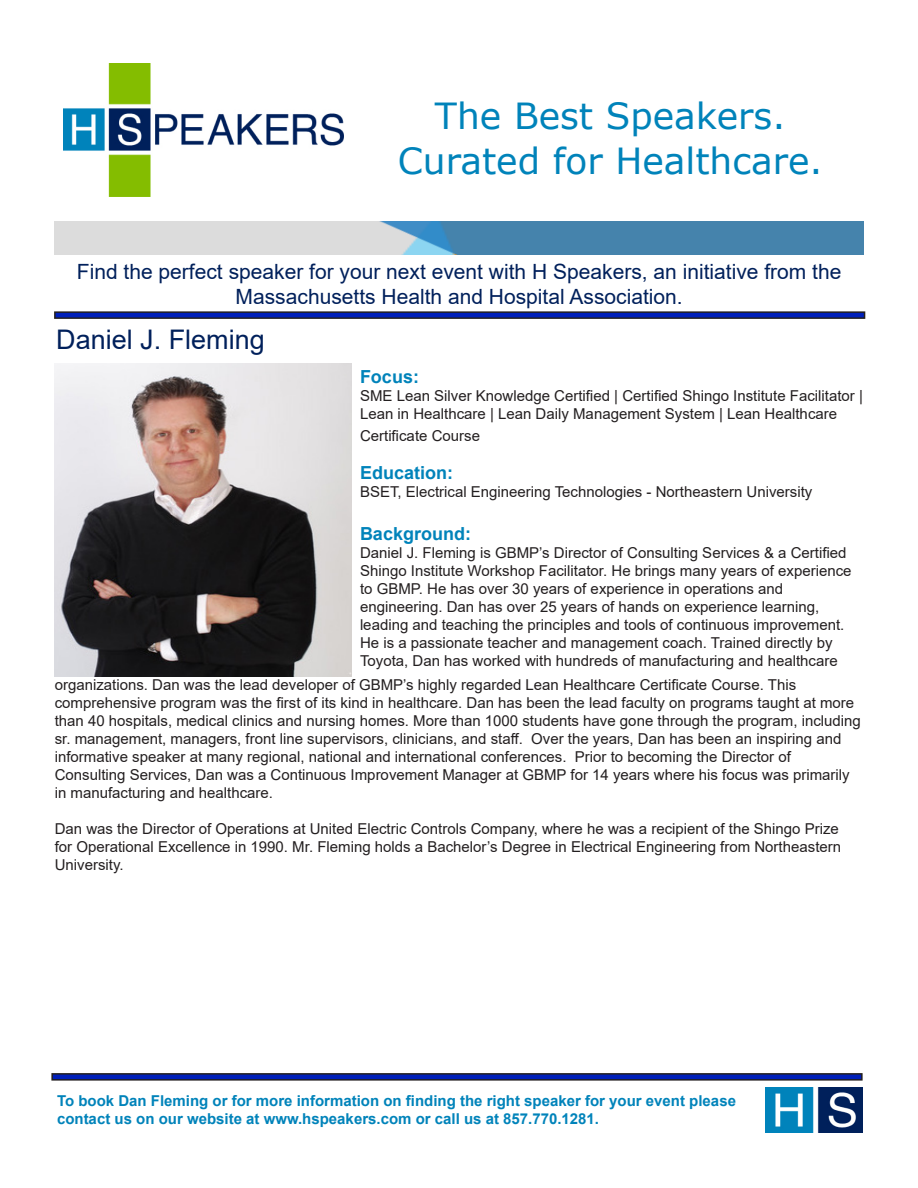
<style>
.page{position:relative;width:918px;height:1188px;background:#fff}
.page>*{position:absolute;margin:0;border:0;box-sizing:border-box;transform-origin:0 0}
.t1{font:36px "Verdana";color:#0083ba}
.t2{font:27px "Arial";color:#00205b}
.t3{font:21px/25.2px "Arial";color:#00205b;text-align:center}
.t4{font:700 18px "Arial";color:#0083ba}
.t5{font:15px/18px "Arial";color:#231f20}
.t6{font:700 15px "Arial";color:#0083ba}
</style>
<div class="page">
<img style="left:54px;top:221px;width:810px;height:33px">
<img style="left:63px;top:63px;width:281px;height:133px">
<div style="left:52px;top:1074px;width:810px;height:6px;background:#001fba"></div>
<div style="left:51px;top:1073px;width:812px;height:8px;border:2px solid #231f20"></div>
<div style="left:55px;top:312px;width:810px;height:6px;background:#001fba"></div>
<div style="left:54px;top:311px;width:811px;height:8px;border:2px solid #231f20"></div>
<img style="left:766px;top:1087px;width:97px;height:45px">
<img style="left:55px;top:363px;width:296px;height:313px">
<p class="t1" style="left:435px;top:91px;width:352px">The Best Speakers.</p>
<p class="t1" style="left:398px;top:136px;width:426px">Curated for Healthcare.</p>
<p class="t3" style="left:77px;top:259px;width:766px">Find the perfect speaker for your next event with H Speakers, an initiative from the<br>Massachusetts Health and Hospital Association.</p>
<p class="t2" style="left:56px;top:320px;width:210px">Daniel J. Fleming</p>
<p class="t4" style="left:360px;top:364px;width:61px">Focus:</p>
<p class="t5" style="left:360px;top:387px;width:504px">SME Lean Silver Knowledge Certified | Certified Shingo Institute Facilitator |<br>Lean in Healthcare | Lean Daily Management System | Lean Healthcare</p>
<p class="t5" style="left:360px;top:427px;width:122px">Certificate Course</p>
<p class="t4" style="left:360px;top:460px;width:95px">Education:</p>
<p class="t5" style="left:360px;top:482px;width:454px">BSET, Electrical Engineering Technologies - Northeastern University</p>
<p class="t4" style="left:360px;top:521px;width:113px">Background:</p>
<p class="t5" style="left:360px;top:543px;width:493px">Daniel J. Fleming is GBMP’s Director of Consulting Services &amp; a Certified Shingo Institute Workshop Facilitator. He brings many years of experience to GBMP. He has over 30 years of experience in operations and engineering. Dan has over 25 years of hands on experience learning, leading and teaching the principles and tools of continuous improvement.<br>He is a passionate teacher and management coach. Trained directly by Toyota, Dan has worked with hundreds of manufacturing and healthcare</p>
<p class="t5" style="left:55px;top:676px;width:808px">organizations. Dan was the lead developer of GBMP’s highly regarded Lean Healthcare Certificate Course. This comprehensive program was the first of its kind in healthcare. Dan has been the lead faculty on programs taught at more than 40 hospitals, medical clinics and nursing homes. More than 1000 students have gone through the program, including sr. management, managers, front line supervisors, clinicians, and staff. Over the years, Dan has been an inspiring and informative speaker at many regional, national and international conferences. Prior to becoming the Director of</p>
<p class="t5" style="left:55px;top:766px;width:797px">Consulting Services, Dan was a Continuous Improvement Manager at GBMP for 14 years where his focus was primarily in manufacturing and healthcare.</p>
<p class="t5" style="left:55px;top:820px;width:788px">Dan was the Director of Operations at United Electric Controls Company, where he was a recipient of the Shingo Prize for Operational Excellence in 1990. Mr. Fleming holds a Bachelor’s Degree in Electrical Engineering from Northeastern<br>University.</p>
<p class="t6" style="left:57px;top:1090px;width:681px">To book Dan Fleming or for more information on finding the right speaker for your event please</p>
<p class="t6" style="left:57px;top:1108px;width:544px">contact us on our website at www.hspeakers.com or call us at 857.770.1281.</p>
</div>
